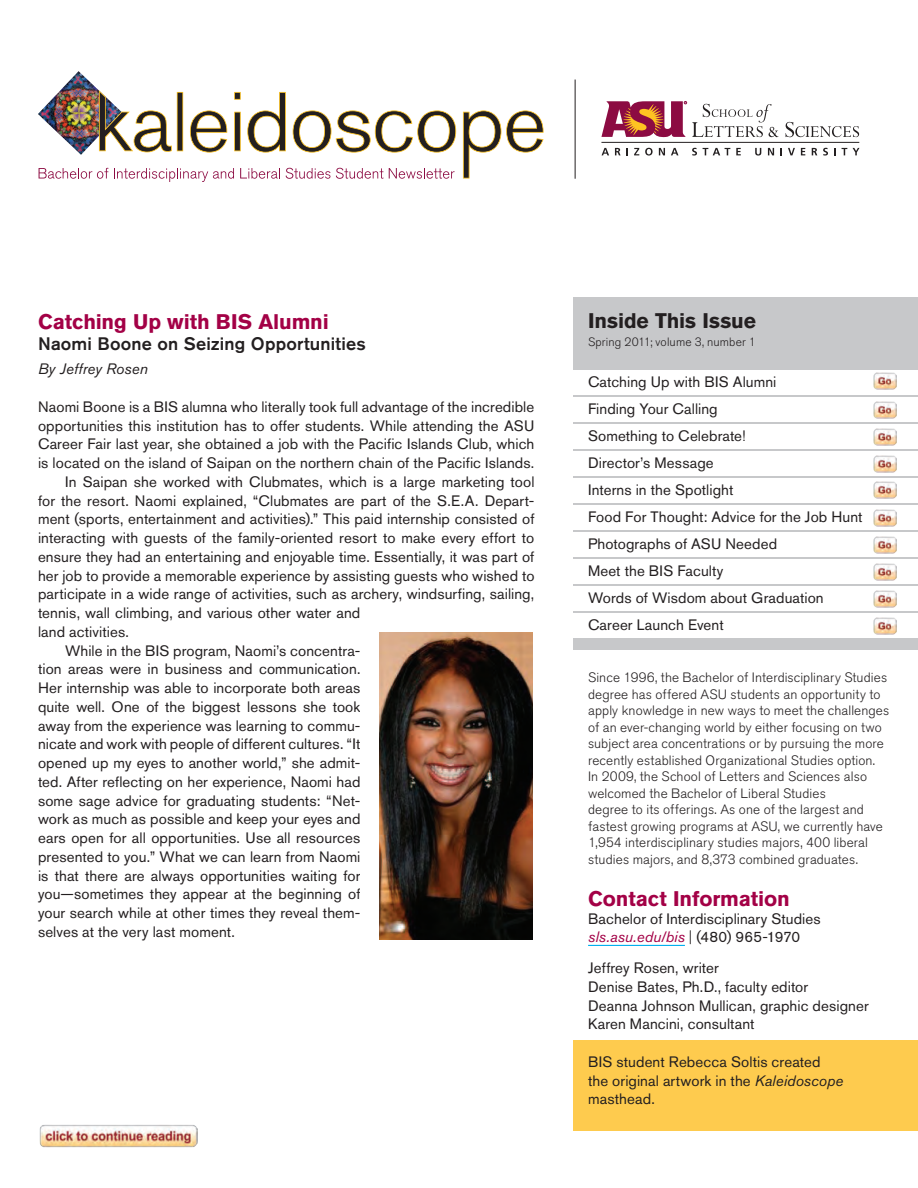
<style>
.page{position:relative;width:918px;height:1188px;background:#fff}
.page>*{position:absolute;margin:0;border:0;box-sizing:border-box;transform-origin:0 0}
.t1{font:700 21px "Akzidenz Grotesk Pro";letter-spacing:-.005em;color:#a30146}
.t2{font:700 21px "Akzidenz Grotesk Pro";letter-spacing:-.005em;color:#231f20}
.t3{font:500 18px "Akzidenz Grotesk Pro";letter-spacing:.01em;color:#231f20}
.t4{font:15px/27px "Akzidenz Grotesk Pro";letter-spacing:.005em;color:#231f20}
.t5{font:italic 15px "Akzidenz Grotesk Pro";letter-spacing:.005em;color:#231f20}
.t6{font:300 13.5px/16.5px "Akzidenz Grotesk Pro";letter-spacing:.01em;color:#231f20}
.t7{font:300 12px "Akzidenz Grotesk Pro";letter-spacing:.01em;color:#231f20}
.s1{font-style:italic;color:#a30146}
.s2{font-weight:300}
.s3{font-style:italic}
</style>
<div class="page">
<div style="left:574px;top:297px;width:344px;height:353px;background:#c7c8ca"></div>
<div style="left:574px;top:1040px;width:344px;height:91px;background:#fecb4e"></div>
<img style="left:38px;top:71px;width:61px;height:84px">
<svg style="left:99px;top:90px;width:84px;height:62px"></svg>
<svg style="left:190px;top:110px;width:37px;height:43px"></svg>
<svg style="left:234px;top:92px;width:7px;height:59px"></svg>
<svg style="left:247px;top:92px;width:39px;height:61px"></svg>
<svg style="left:293px;top:110px;width:163px;height:43px"></svg>
<svg style="left:463px;top:110px;width:81px;height:69px"></svg>
<svg style="left:39px;top:168px;width:69px;height:11px"></svg>
<svg style="left:114px;top:168px;width:120px;height:14px"></svg>
<svg style="left:240px;top:168px;width:40px;height:11px"></svg>
<svg style="left:286px;top:168px;width:44px;height:11px"></svg>
<svg style="left:336px;top:168px;width:47px;height:11px"></svg>
<svg style="left:389px;top:168px;width:66px;height:11px"></svg>
<hr style="left:601px;top:142px;width:258px;height:1px;background:#231f20">
<svg style="left:602px;top:148px;width:7px;height:7px"></svg>
<svg style="left:615px;top:148px;width:6px;height:7px"></svg>
<svg style="left:634px;top:148px;width:5px;height:7px"></svg>
<svg style="left:645px;top:148px;width:8px;height:8px"></svg>
<svg style="left:659px;top:148px;width:6px;height:7px"></svg>
<svg style="left:671px;top:148px;width:7px;height:7px"></svg>
<svg style="left:692px;top:148px;width:5px;height:8px"></svg>
<svg style="left:703px;top:148px;width:27px;height:7px"></svg>
<svg style="left:736px;top:148px;width:5px;height:7px"></svg>
<svg style="left:755px;top:148px;width:6px;height:8px"></svg>
<svg style="left:768px;top:148px;width:6px;height:7px"></svg>
<svg style="left:788px;top:148px;width:7px;height:7px"></svg>
<svg style="left:801px;top:148px;width:4px;height:7px"></svg>
<svg style="left:812px;top:148px;width:5px;height:7px"></svg>
<svg style="left:823px;top:148px;width:5px;height:8px"></svg>
<svg style="left:834px;top:148px;width:2px;height:7px"></svg>
<svg style="left:842px;top:148px;width:5px;height:7px"></svg>
<svg style="left:853px;top:148px;width:6px;height:7px"></svg>
<svg style="left:601px;top:101px;width:177px;height:37px"></svg>
<svg style="left:786px;top:122px;width:73px;height:15px"></svg>
<hr style="left:575px;top:80px;width:1px;height:99px;background:#231f20">
<img style="left:39px;top:1124px;width:159px;height:23px">
<hr style="left:588px;top:945px;width:97px;height:1px;background:#00aeef">
<img style="left:380px;top:633px;width:153px;height:307px">
<div style="left:572px;top:425px;width:346px;height:24px;background:#fff"></div>
<img style="left:873px;top:428px;width:24px;height:17px">
<div style="left:572px;top:371px;width:346px;height:24px;background:#fff"></div>
<img style="left:873px;top:373px;width:24px;height:17px">
<div style="left:572px;top:398px;width:346px;height:24px;background:#fff"></div>
<img style="left:873px;top:401px;width:24px;height:17px">
<div style="left:572px;top:479px;width:346px;height:24px;background:#fff"></div>
<img style="left:873px;top:482px;width:24px;height:17px">
<div style="left:572px;top:452px;width:346px;height:24px;background:#fff"></div>
<img style="left:873px;top:456px;width:24px;height:17px">
<div style="left:572px;top:506px;width:346px;height:24px;background:#fff"></div>
<img style="left:873px;top:509px;width:24px;height:17px">
<div style="left:572px;top:560px;width:346px;height:24px;background:#fff"></div>
<img style="left:873px;top:563px;width:24px;height:17px">
<div style="left:572px;top:533px;width:346px;height:24px;background:#fff"></div>
<img style="left:873px;top:536px;width:24px;height:17px">
<div style="left:572px;top:587px;width:346px;height:24px;background:#fff"></div>
<img style="left:873px;top:590px;width:24px;height:17px">
<div style="left:572px;top:614px;width:346px;height:24px;background:#fff"></div>
<img style="left:873px;top:617px;width:24px;height:17px">
<h1 class="t1" style="left:38px;top:308px;width:292px">Catching Up with BIS Alumni</h1>
<p class="t3" style="left:38px;top:332px;width:329px">Naomi Boone on Seizing Opportunities</p>
<p class="t5" style="left:38px;top:359px;width:111px">By Jeffrey Rosen</p>
<p class="t4" style="left:38px;top:393px;width:498px">Naomi Boone is a BIS alumna who literally took full advantage of the incredible</p>
<p class="t4" style="left:38px;top:412px;width:498px">opportunities this institution has to offer students. While attending the ASU</p>
<p class="t4" style="left:38px;top:431px;width:498px">Career Fair last year, she obtained a job with the Pacific Islands Club, which</p>
<p class="t4" style="left:38px;top:449px;width:498px">is located on the island of Saipan on the northern chain of the Pacific Islands.</p>
<p class="t4" style="left:65px;top:468px;width:471px">In Saipan she worked with Clubmates, which is a large marketing tool</p>
<p class="t4" style="left:38px;top:487px;width:498px">for the resort. Naomi explained, “Clubmates are part of the S.E.A. Depart-</p>
<p class="t4" style="left:38px;top:506px;width:498px">ment (sports, entertainment and activities).” This paid internship consisted of</p>
<p class="t4" style="left:38px;top:524px;width:498px">interacting with guests of the family-oriented resort to make every effort to</p>
<p class="t4" style="left:38px;top:543px;width:498px">ensure they had an entertaining and enjoyable time. Essentially, it was part of</p>
<p class="t4" style="left:38px;top:562px;width:498px">her job to provide a memorable experience by assisting guests who wished to</p>
<p class="t4" style="left:38px;top:581px;width:498px">participate in a wide range of activities, such as archery, windsurfing, sailing,</p>
<p class="t4" style="left:38px;top:599px;width:324px">tennis, wall climbing, and various other water and</p>
<p class="t4" style="left:38px;top:618px;width:92px">land activities.</p>
<p class="t4" style="left:65px;top:637px;width:297px">While in the BIS program, Naomi’s concentra-</p>
<p class="t4" style="left:38px;top:656px;width:324px">tion areas were in business and communication.</p>
<p class="t4" style="left:38px;top:674px;width:324px">Her internship was able to incorporate both areas</p>
<p class="t4" style="left:38px;top:693px;width:324px">quite well. One of the biggest lessons she took</p>
<p class="t4" style="left:38px;top:712px;width:324px">away from the experience was learning to commu-</p>
<p class="t4" style="left:38px;top:731px;width:324px">nicate and work with people of different cultures. “It</p>
<p class="t4" style="left:38px;top:749px;width:324px">opened up my eyes to another world,” she admit-</p>
<p class="t4" style="left:38px;top:768px;width:324px">ted. After reflecting on her experience, Naomi had</p>
<p class="t4" style="left:38px;top:787px;width:324px">some sage advice for graduating students: “Net-</p>
<p class="t4" style="left:38px;top:806px;width:324px">work as much as possible and keep your eyes and</p>
<p class="t4" style="left:38px;top:824px;width:324px">ears open for all opportunities. Use all resources</p>
<p class="t4" style="left:38px;top:843px;width:324px">presented to you.” What we can learn from Naomi</p>
<p class="t4" style="left:38px;top:862px;width:324px">is that there are always opportunities waiting for</p>
<p class="t4" style="left:38px;top:881px;width:324px">you—sometimes they appear at the beginning of</p>
<p class="t4" style="left:38px;top:899px;width:324px">your search while at other times they reveal them-</p>
<p class="t4" style="left:38px;top:918px;width:198px">selves at the very last moment.</p>
<h1 class="t2" style="left:588px;top:307px;width:170px">Inside This Issue</h1>
<p class="t7" style="left:588px;top:334px;width:169px">Spring 2011; volume 3, number 1</p>
<p class="t4" style="left:588px;top:368px;width:276px">Catching Up with BIS Alumni<br>Finding Your Calling<br>Something to Celebrate!<br>Director’s Message<br>Interns in the Spotlight<br>Food For Thought: Advice for the Job Hunt<br>Photographs of ASU Needed<br>Meet the BIS Faculty<br>Words of Wisdom about Graduation<br>Career Launch Event</p>
<p class="t6" style="left:588px;top:669px;width:303px">Since 1996, the Bachelor of Interdisciplinary Studies degree has offered ASU students an opportunity to apply knowledge in new ways to meet the challenges of an ever-changing world by either focusing on two subject area concentrations or by pursuing the more recently established Organizational Studies option.<br>In 2009, the School of Letters and Sciences also welcomed the Bachelor of Liberal Studies<br>degree to its offerings. As one of the largest and fastest growing programs at ASU, we currently have 1,954 interdisciplinary studies majors, 400 liberal studies majors, and 8,373 combined graduates.</p>
<h1 class="t1" style="left:588px;top:885px;width:203px">Contact Information</h1>
<p class="t4" style="left:588px;top:910px;width:234px;line-height:18px">Bachelor of Interdisciplinary Studies <span class="s1">sls.asu.edu/bis</span> <span class="s2">|</span> (480) 965-1970</p>
<p class="t4" style="left:588px;top:958px;width:282px;line-height:18.8px">Jeffrey Rosen, writer<br>Denise Bates, Ph.D., faculty editor<br>Deanna Johnson Mullican, graphic designer<br>Karen Mancini, consultant</p>
<p class="t4" style="left:588px;top:1052px;width:257px;line-height:18.8px">BIS student Rebecca Soltis created the original artwork in the <span class="s3">Kaleidoscope </span>masthead.</p>
</div>
